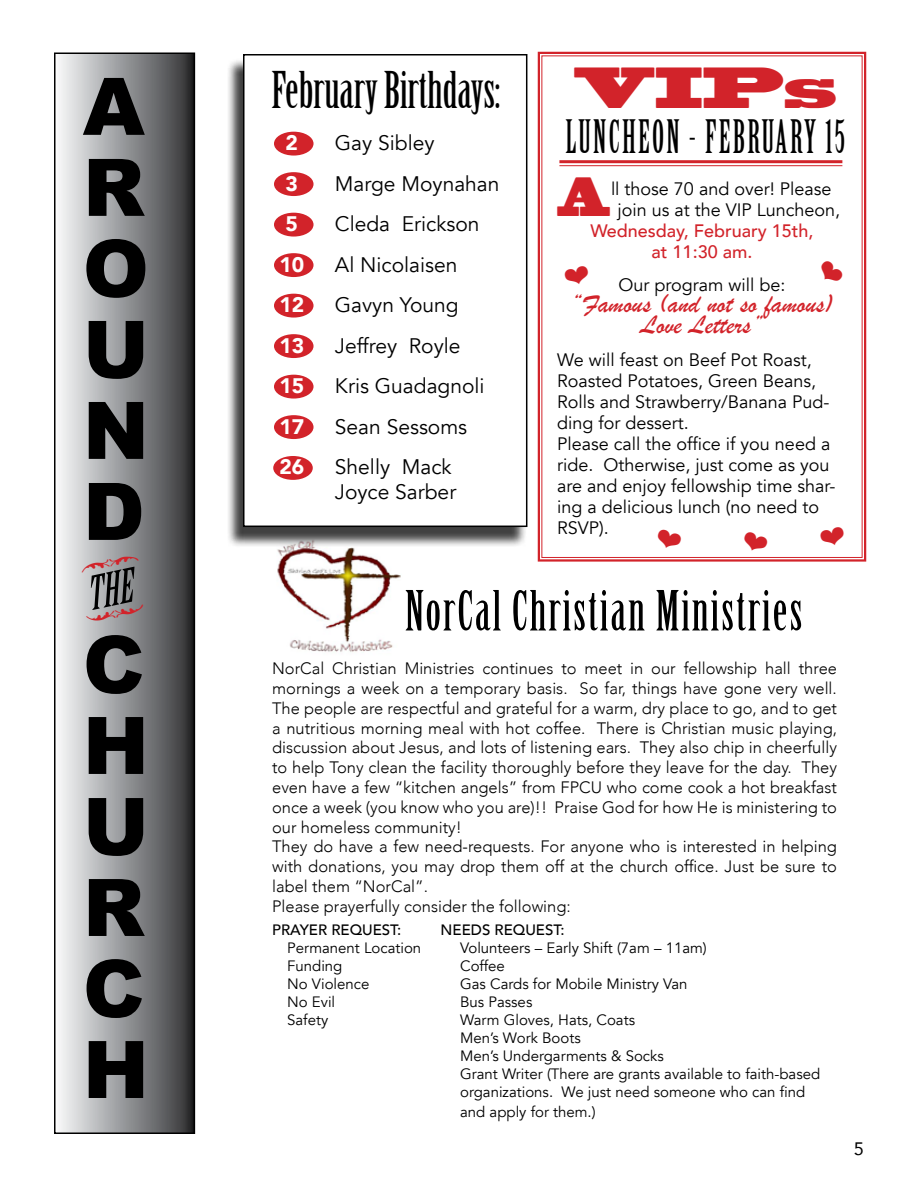
<style>
.page{position:relative;width:918px;height:1188px;background:#fff}
.page>*{position:absolute;margin:0;border:0;box-sizing:border-box;transform-origin:0 0}
.t1{font:900 79.5px/81px "Arial";color:#000;text-align:justify}
.t2{font:54px "Birch Std";letter-spacing:.04em;color:#000}
.t3{font:54px "Blackoak Std";color:#d2232a;scale:.83 1}
.t4{font:51.45px "Blackoak Std";color:#d2232a;scale:.57 1}
.t5{font:49.5px "Birch Std";color:#000}
.t6{font:45px "Birch Std";letter-spacing:.06em;color:#000;scale:.83 1}
.t7{font:27px/21px "Brush Script";color:#d2232a;text-align:center}
.t8{font:21px/25.2px "Avenir";color:#000}
.t9{font:900 21px "Avenir";color:#fff}
.t10{font:18px/21px "Avenir";color:#000;text-align:center}
.t11{font:500 18px/21px "Avenir";color:#d2232a;text-align:center}
.t12{font:18px "Avenir";color:#000}
.t13{font:300 16.5px/19.8px "Avenir";color:#000}
.t14{font:15px/18px "Avenir";color:#000}
.t15{font:500 15px "Avenir";color:#000}
</style>
<div class="page">
<svg style="left:537px;top:51px;width:330px;height:511px"></svg>
<svg style="left:59px;top:55px;width:133px;height:1076px;background:#929496"></svg>
<div style="left:54px;top:52px;width:141px;height:1082px;border:2px solid #000"></div>
<hr style="left:559px;top:160px;width:283px;height:3px;background:#d2232a">
<hr style="left:559px;top:165px;width:283px;height:1px;background:#d2232a">
<img style="left:277px;top:547px;width:124px;height:105px">
<div style="left:227px;top:58px;width:300px;height:489px;background:#000;opacity:.75"></div>
<div style="left:244px;top:55px;width:283px;height:471px;background:#fff"></div>
<div style="left:243px;top:54px;width:284px;height:473px;border:2px solid #000"></div>
<div style="left:274px;top:132px;width:40px;height:24px;background:#d2232a;border-radius:50%"></div>
<div style="left:274px;top:172px;width:40px;height:24px;background:#d2232a;border-radius:50%"></div>
<div style="left:274px;top:213px;width:40px;height:24px;background:#d2232a;border-radius:50%"></div>
<div style="left:274px;top:253px;width:40px;height:24px;background:#d2232a;border-radius:50%"></div>
<div style="left:274px;top:294px;width:40px;height:24px;background:#d2232a;border-radius:50%"></div>
<div style="left:274px;top:334px;width:40px;height:24px;background:#d2232a;border-radius:50%"></div>
<div style="left:274px;top:375px;width:40px;height:24px;background:#d2232a;border-radius:50%"></div>
<div style="left:274px;top:415px;width:40px;height:24px;background:#d2232a;border-radius:50%"></div>
<div style="left:273px;top:456px;width:40px;height:24px;background:#d2232a;border-radius:50%"></div>
<svg style="left:80px;top:553px;width:64px;height:71px;background:#a7a8ab"></svg>
<svg style="left:655px;top:529px;width:27px;height:23px"></svg>
<svg style="left:741px;top:531px;width:28px;height:24px"></svg>
<svg style="left:819px;top:526px;width:27px;height:22px"></svg>
<svg style="left:564px;top:265px;width:27px;height:22px"></svg>
<svg style="left:816px;top:259px;width:28px;height:28px"></svg>
<h1 class="t1" style="left:83px;top:64px;width:68px">A R O U N D</h1>
<h1 class="t1" style="left:83px;top:622px;width:68px">C H U R C H</h1>
<h3 class="t5" style="left:271px;top:63px;width:230px">February Birthdays:</h3>
<p class="t9" style="left:286px;top:125px;width:14px">2</p>
<p class="t8" style="left:335px;top:131px;width:101px">Gay Sibley</p>
<p class="t9" style="left:286px;top:165px;width:14px">3</p>
<p class="t8" style="left:335px;top:171px;width:166px">Marge Moynahan</p>
<p class="t9" style="left:286px;top:206px;width:14px">5</p>
<p class="t8" style="left:335px;top:212px;width:146px">Cleda Erickson</p>
<p class="t9" style="left:279px;top:246px;width:26px">10</p>
<p class="t8" style="left:335px;top:252px;width:124px">Al Nicolaisen</p>
<p class="t9" style="left:279px;top:287px;width:26px">12</p>
<p class="t8" style="left:335px;top:293px;width:125px">Gavyn Young</p>
<p class="t9" style="left:279px;top:327px;width:26px">13</p>
<p class="t8" style="left:335px;top:333px;width:127px">Jeffrey Royle</p>
<p class="t9" style="left:279px;top:368px;width:26px">15</p>
<p class="t8" style="left:335px;top:374px;width:151px">Kris Guadagnoli</p>
<p class="t9" style="left:279px;top:408px;width:26px">17</p>
<p class="t8" style="left:335px;top:414px;width:134px">Sean Sessoms</p>
<p class="t9" style="left:279px;top:449px;width:26px">26</p>
<p class="t8" style="left:335px;top:455px;width:123px">Shelly Mack<br>Joyce Sarber</p>
<h2 class="t3" style="left:573px;top:52px;width:320px">VIPs</h2>
<h3 class="t6" style="left:566px;top:112px;width:339px">LUNCHEON - FEBRUARY 15</h3>
<h3 class="t4" style="left:556px;top:163px;width:97px">A</h3>
<p class="t10" style="left:611px;top:179px;width:231px">ll those 70 and over! Please join us at the VIP Luncheon,</p>
<p class="t11" style="left:590px;top:219px;width:225px">Wednesday, February 15th, at 11:30 am.</p>
<p class="t10" style="left:619px;top:275px;width:168px">Our program will be:</p>
<h3 class="t7" style="left:570px;top:293px;width:265px">“Famous (and not so famous)<br>Love Letters”</h3>
<p class="t10" style="left:557px;top:350px;width:280px;text-align:left">We will feast on Beef Pot Roast,<br>Roasted Potatoes, Green Beans,<br>Rolls and Strawberry/Banana Pud&shy;ding for dessert.<br>Please call the office if you need a ride. Otherwise, just come as you are and enjoy fellowship time shar&shy;ing a delicious lunch (no need to<br>RSVP).</p>
<h2 class="t2" style="left:405px;top:580px;width:399px">NorCal Christian Ministries</h2>
<p class="t13" style="left:272px;top:659px;width:566px">NorCal Christian Ministries continues to meet in our fellowship hall three mornings a week on a temporary basis. So far, things have gone very well.<br>The people are respectful and grateful for a warm, dry place to go, and to get a nutritious morning meal with hot coffee. There is Christian music playing, discussion about Jesus, and lots of listening ears. They also chip in cheerfully to help Tony clean the facility thoroughly before they leave for the day. They even have a few “kitchen angels” from FPCU who come cook a hot breakfast once a week (you know who you are)!! Praise God for how He is ministering to our homeless community!<br>They do have a few need-requests. For anyone who is interested in helping with donations, you may drop them off at the church office. Just be sure to label them “NorCal”.<br>Please prayerfully consider the following:</p>
<p class="t15" style="left:272px;top:916px;width:131px">PRAYER REQUEST:</p>
<p class="t14" style="left:287px;top:939px;width:136px">Permanent Location<br>Funding<br>No Violence<br>No Evil<br>Safety</p>
<p class="t15" style="left:441px;top:917px;width:125px">NEEDS REQUEST:</p>
<p class="t14" style="left:460px;top:939px;width:362px">Volunteers – Early Shift (7am – 11am)<br>Coffee<br>Gas Cards for Mobile Ministry Van<br>Bus Passes<br>Warm Gloves, Hats, Coats<br>Men’s Work Boots<br>Men’s Undergarments &amp; Socks<br>Grant Writer (There are grants available to faith-based organizations. We just need someone who can find</p>
<p class="t14" style="left:460px;top:1103px;width:137px">and apply for them.)</p>
<p class="t12" style="left:854px;top:1134px;width:12px">5</p>
</div>
